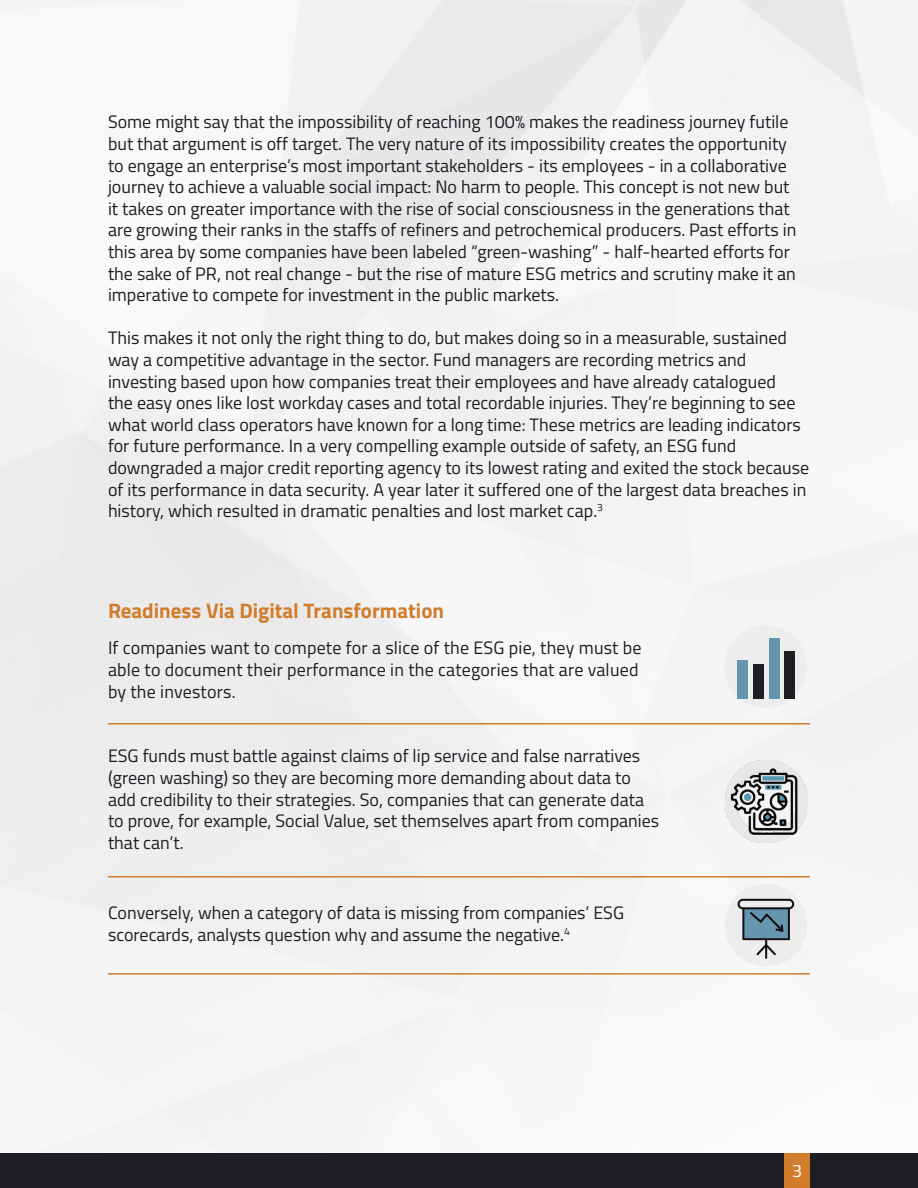
<style>
.page{position:relative;width:918px;height:1188px;background:#fff}
.page>*{position:absolute;margin:0;border:0;box-sizing:border-box;transform-origin:0 0}
.t1{font:700 21px "Titillium Web";color:#d17d2b}
.t2{font:18px/21.6px "Titillium Web";color:#1d1e22}
.t3{font:18px "Titillium Web";color:#fff}
</style>
<div class="page">
<img style="left:0;top:0;width:918px;height:1154px">
<div style="left:724px;top:625px;width:83px;height:83px;background:#ededed;border-radius:50%"></div>
<div style="left:725px;top:884px;width:82px;height:82px;background:#ededed;border-radius:50%"></div>
<div style="left:0;top:1154px;width:918px;height:34px;background:#1d1e22"></div>
<div style="left:784px;top:1154px;width:26px;height:34px;background:#d17d2b"></div>
<hr style="left:108px;top:723px;width:702px;height:1px;background:#d17d2b">
<hr style="left:108px;top:876px;width:702px;height:2px;background:#d17d2b">
<hr style="left:108px;top:973px;width:702px;height:2px;background:#d17d2b">
<img style="left:725px;top:761px;width:82px;height:81px">
<div style="left:785px;top:651px;width:10px;height:48px;background:#1d1e22"></div>
<div style="left:769px;top:639px;width:10px;height:60px;background:#6695af"></div>
<div style="left:753px;top:665px;width:10px;height:34px;background:#1d1e22"></div>
<div style="left:738px;top:661px;width:10px;height:38px;background:#6695af"></div>
<svg style="left:738px;top:899px;width:56px;height:60px"></svg>
<p class="t2" style="left:108px;top:110px;width:683px">Some might say that the impossibility of reaching 100% makes the readiness journey futile but that argument is off target. The very nature of its impossibility creates the opportunity to engage an enterprise’s most important stakeholders - its employees - in a collaborative journey to achieve a valuable social impact: No harm to people. This concept is not new but</p>
<p class="t2" style="left:108px;top:197px;width:690px">it takes on greater importance with the rise of social consciousness in the generations that are growing their ranks in the staffs of refiners and petrochemical producers. Past efforts in this area by some companies have been labeled “green-washing” - half-hearted efforts for the sake of PR, not real change - but the rise of mature ESG metrics and scrutiny make it an imperative to compete for investment in the public markets.</p>
<p class="t2" style="left:108px;top:326px;width:681px">This makes it not only the right thing to do, but makes doing so in a measurable, sustained way a competitive advantage in the sector. Fund managers are recording metrics and investing based upon how companies treat their employees and have already catalogued</p>
<p class="t2" style="left:108px;top:391px;width:703px">the easy ones like lost workday cases and total recordable injuries. They’re beginning to see what world class operators have known for a long time: These metrics are leading indicators for future performance. In a very compelling example outside of safety, an ESG fund downgraded a major credit reporting agency to its lowest rating and exited the stock because of its performance in data security. A year later it suffered one of the largest data breaches in history, which resulted in dramatic penalties and lost market cap.<sup>3</sup></p>
<p class="t1" style="left:108px;top:594px;width:338px">Readiness Via Digital Transformation</p>
<p class="t2" style="left:108px;top:636px;width:535px">If companies want to compete for a slice of the ESG pie, they must be able to document their performance in the categories that are valued by the investors.</p>
<p class="t2" style="left:108px;top:744px;width:553px">ESG funds must battle against claims of lip service and false narratives (green washing) so they are becoming more demanding about data to add credibility to their strategies. So, companies that can generate data to prove, for example, Social Value, set themselves apart from companies that can’t.</p>
<p class="t2" style="left:108px;top:901px;width:518px">Conversely, when a category of data is missing from companies’ ESG scorecards, analysts question why and assume the negative.<sup>4</sup></p>
<p class="t3" style="left:792px;top:1157px;width:12px">3</p>
</div>
